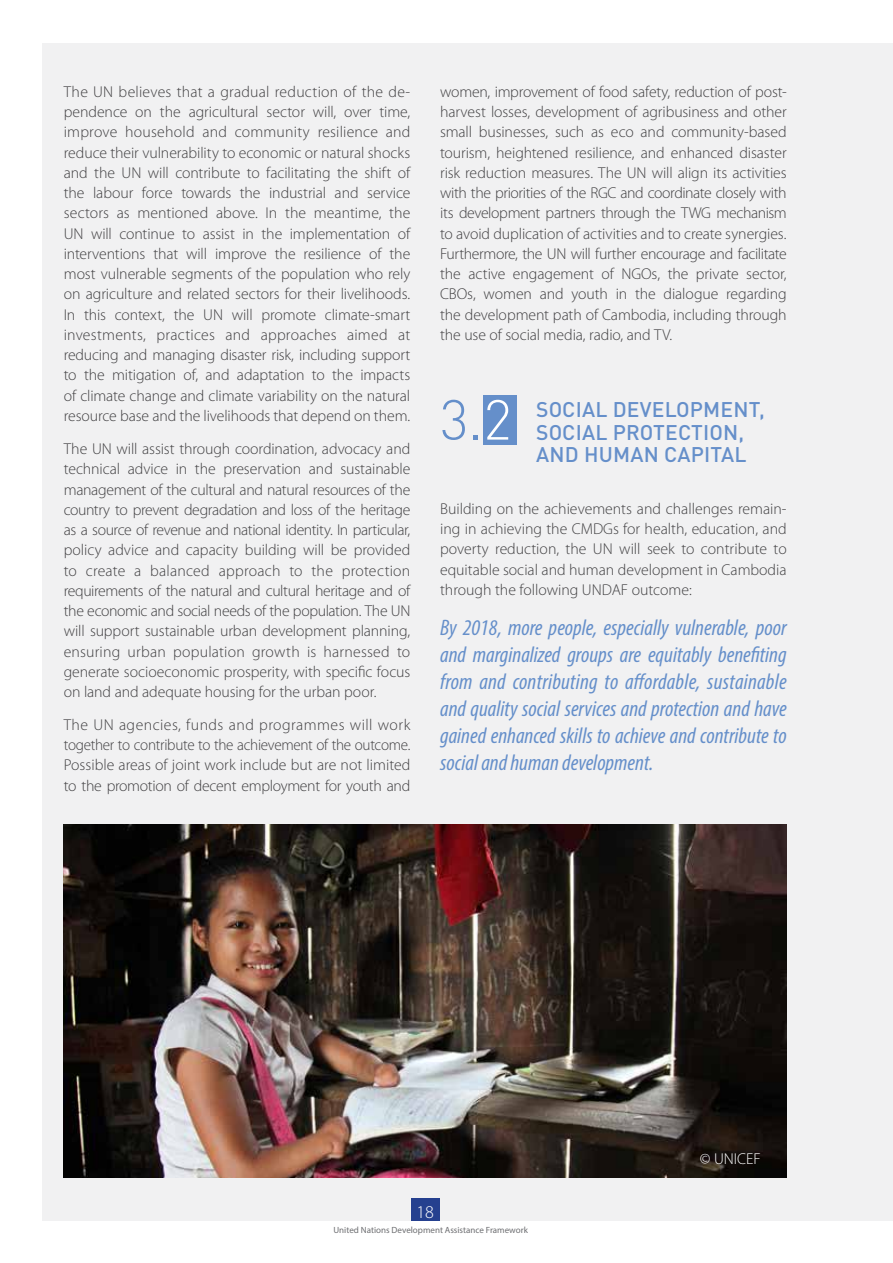
<style>
.page{position:relative;width:893px;height:1263px;background:#fff}
.page>*{position:absolute;margin:0;border:0;box-sizing:border-box;transform-origin:0 0}
.t1{font:300 55.5px "DINOT";color:#658fca}
.t2{font:italic condensed 22.5px/27px "Myriad Pro";color:#658fca;text-align:justify}
.t3{font:500 21px/22.5px "DINOT";letter-spacing:.01em;color:#658fca}
.t4{font:300 18px "Myriad Pro";color:#fff}
.t5{font:300 15.75px/20.2px "Myriad Pro";letter-spacing:-.005em;color:#414042;text-align:justify}
.t6{font:300 15.75px "Myriad Pro";color:#fff}
.t7{font:9px "Myriad Pro";color:#6d6e71}
.s1{color:#fff}
</style>
<div class="page">
<div style="left:43px;top:43px;width:850px;height:1177px;background:#f1f1f2"></div>
<div style="left:483px;top:395px;width:34px;height:49px;background:#658fca"></div>
<img style="left:64px;top:824px;width:723px;height:354px">
<div style="left:411px;top:1198px;width:29px;height:22px;background:#25408f"></div>
<p class="t5" style="left:64px;top:82px;width:348px">The UN believes that a gradual reduction of the de&shy;pendence on the agricultural sector will, over time, improve household and community resilience and reduce their vulnerability to economic or natural shocks and the UN will contribute to facilitating the shift of the labour force towards the industrial and service sectors as mentioned above. In the meantime, the UN will continue to assist in the implementation of interventions that will improve the resilience of the most vulnerable segments of the population who rely on agriculture and related sectors for their livelihoods.<br>In this context, the UN will promote climate-smart investments, practices and approaches aimed at reducing and managing disaster risk, including support to the mitigation of, and adaptation to the impacts of climate change and climate variability on the natural resource base and the livelihoods that depend on them.</p>
<p class="t5" style="left:64px;top:439px;width:348px">The UN will assist through coordination, advocacy and technical advice in the preservation and sustainable management of the cultural and natural resources of the country to prevent degradation and loss of the heritage as a source of revenue and national identity. In particular, policy advice and capacity building will be provided to create a balanced approach to the protection requirements of the natural and cultural heritage and of the economic and social needs of the population. The UN will support sustainable urban development planning, ensuring urban population growth is harnessed to generate socioeconomic prosperity, with specific focus on land and adequate housing for the urban poor.</p>
<p class="t5" style="left:64px;top:715px;width:348px">The UN agencies, funds and programmes will work together to contribute to the achievement of the outcome.<br>Possible areas of joint work include but are not limited to the promotion of decent employment for youth and</p>
<p class="t5" style="left:440px;top:82px;width:348px">women, improvement of food safety, reduction of post&shy;harvest losses, development of agribusiness and other small businesses, such as eco and community-based tourism, heightened resilience, and enhanced disaster risk reduction measures. The UN will align its activities with the priorities of the RGC and coordinate closely with its development partners through the TWG mechanism to avoid duplication of activities and to create synergies.<br>Furthermore, the UN will further encourage and facilitate the active engagement of NGOs, the private sector, CBOs, women and youth in the dialogue regarding the development path of Cambodia, including through the use of social media, radio, and TV.</p>
<h1 class="t1" style="left:440px;top:385px;width:73px">3.<span class="s1">2</span></h1>
<h3 class="t3" style="left:536px;top:398px;width:230px">SOCIAL DEVELOPMENT,<br>SOCIAL PROTECTION,<br>AND HUMAN CAPITAL</h3>
<p class="t5" style="left:440px;top:499px;width:348px">Building on the achievements and challenges remain&shy;ing in achieving the CMDGs for health, education, and poverty reduction, the UN will seek to contribute to equitable social and human development in Cambodia through the following UNDAF outcome:</p>
<p class="t2" style="left:440px;top:613px;width:348px">By 2018, more people, especially vulnerable, poor and marginalized groups are equitably benefiting from and contributing to affordable, sustainable and quality social services and protection and have gained enhanced skills to achieve and contribute to social and human development.</p>
<p class="t6" style="left:700px;top:1150px;width:62px">© UNICEF</p>
<p class="t4" style="left:416px;top:1202px;width:19px">18</p>
<p class="t7" style="left:333px;top:1224px;width:196px">United Nations Development Assistance Framework</p>
</div>
